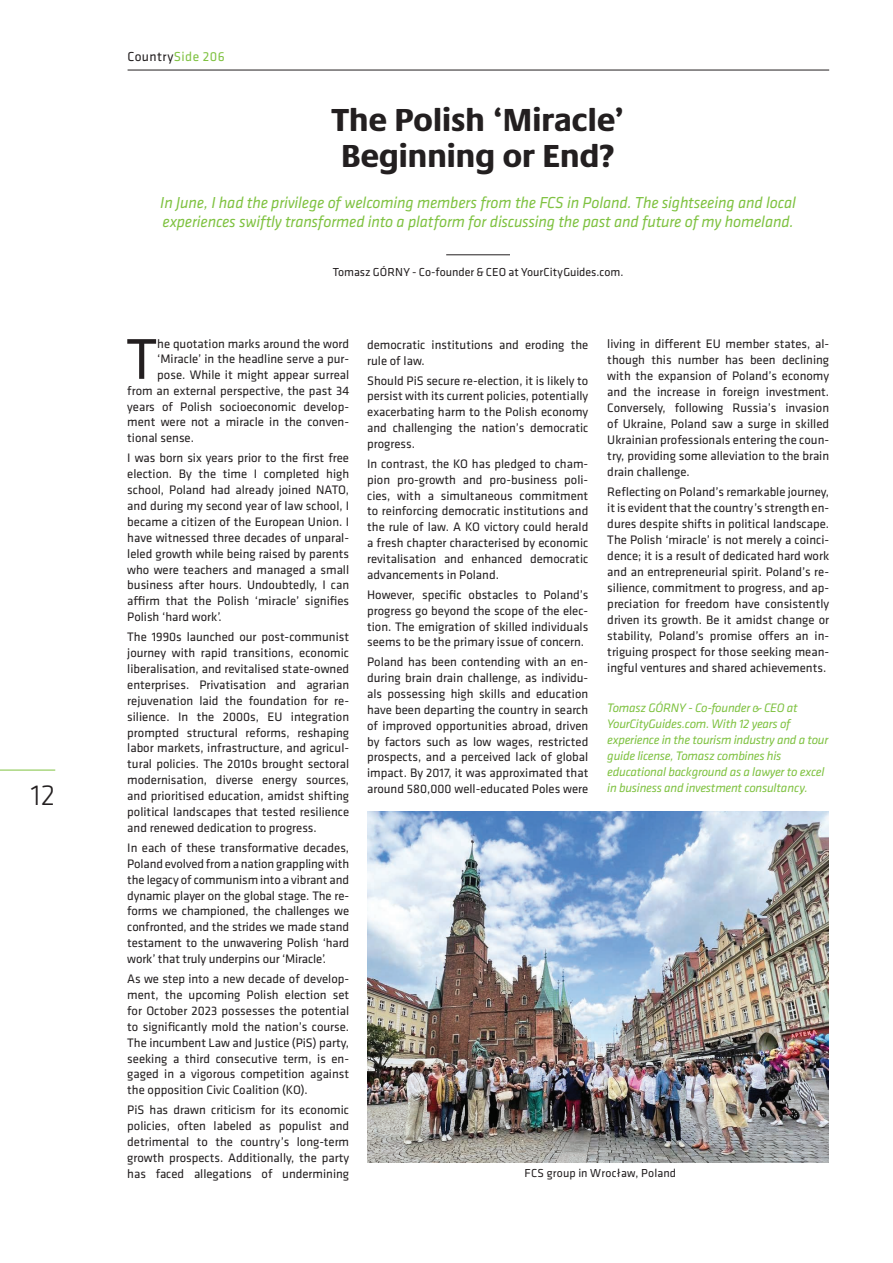
<style>
.page{position:relative;width:893px;height:1263px;background:#fff}
.page>*{position:absolute;margin:0;border:0;box-sizing:border-box;transform-origin:0 0}
.t1{font:59.55px "Klavika";color:#231f20}
.Default{font:800 33px "Praxis Next";letter-spacing:-.015em;color:#231f20}
.t2{font:300 30px "Klavika";color:#231f20}
.GR_TITEL{font:italic 16.5px/19.5px "Klavika";letter-spacing:-.01em;color:#7fc241}
.t3{font:13.5px "Klavika";letter-spacing:.03em;color:#231f20}
.t4{font:12.75px/15.9px "Klavika";color:#231f20;text-align:justify}
.t5{font:italic 12.75px/16px "Klavika";letter-spacing:-.02em;color:#7fc241}
.GR_TITEL-2{font:12px "Klavika";letter-spacing:.005em;color:#231f20}
.s1{color:#7fc241}
</style>
<div class="page">
<hr style="left:0;top:770px;width:55px;height:1px;background:#7fc241">
<hr style="left:446px;top:254px;width:64px;height:1px;background:#231f20">
<hr style="left:128px;top:70px;width:701px;height:1px;background:#231f20">
<img style="left:367px;top:812px;width:461px;height:350px">
<p class="t2" style="left:31px;top:779px;width:26px">12</p>
<p class="t3" style="left:128px;top:49px;width:99px">Country<span class="s1">Side 206</span></p>
<p class="Default" style="left:331px;top:93px;width:295px">The Polish ‘Miracle’</p>
<p class="Default" style="left:341px;top:129px;width:276px">Beginning or End?</p>
<p class="GR_TITEL" style="left:160px;top:193px;width:637px">In June, I had the privilege of welcoming members from the FCS in Poland. The sightseeing and local experiences swiftly transformed into a platform for discussing the past and future of my homeland.</p>
<p class="GR_TITEL-2" style="left:333px;top:266px;width:292px">Tomasz GÓRNY - Co-founder &amp; CEO at YourCityGuides.com.</p>
<p class="t1" style="left:126px;top:327px;width:33px">T</p>
<p class="t4" style="left:157px;top:336px;width:193px">he quotation marks around the word</p>
<p class="t4" style="left:157px;top:351px;width:193px">‘Miracle’ in the headline serve a pur-</p>
<p class="t4" style="left:157px;top:367px;width:193px">pose. While it might appear surreal</p>
<p class="t4" style="left:127px;top:383px;width:223px">from an external perspective, the past 34</p>
<p class="t4" style="left:127px;top:399px;width:223px">years of Polish socioeconomic develop-</p>
<p class="t4" style="left:127px;top:414px;width:223px">ment were not a miracle in the conven-</p>
<p class="t4" style="left:127px;top:430px;width:68px">tional sense.</p>
<p class="t4" style="left:127px;top:450px;width:223px">I was born six years prior to the first free election. By the time I completed high school, Poland had already joined NATO, and during my second year of law school, I became a citizen of the European Union. I have witnessed three decades of unparal&shy;leled growth while being raised by parents who were teachers and managed a small business after hours. Undoubtedly, I can affirm that the Polish ‘miracle’ signifies Polish ‘hard work’.</p>
<p class="t4" style="left:127px;top:629px;width:223px">The 1990s launched our post-communist journey with rapid transitions, economic liberalisation, and revitalised state-owned enterprises. Privatisation and agrarian rejuvenation laid the foundation for re&shy;silience. In the 2000s, EU integration prompted structural reforms, reshaping labor markets, infrastructure, and agricul&shy;tural policies. The 2010s brought sectoral modernisation, diverse energy sources, and prioritised education, amidst shifting political landscapes that tested resilience and renewed dedication to progress.</p>
<p class="t4" style="left:127px;top:840px;width:223px">In each of these transformative decades, Poland evolved from a nation grappling with the legacy of communism into a vibrant and dynamic player on the global stage. The re&shy;forms we championed, the challenges we confronted, and the strides we made stand testament to the unwavering Polish ‘hard work’ that truly underpins our ‘Miracle’.</p>
<p class="t4" style="left:127px;top:971px;width:223px">As we step into a new decade of develop&shy;ment, the upcoming Polish election set for October 2023 possesses the potential to significantly mold the nation’s course.<br>The incumbent Law and Justice (PiS) party, seeking a third consecutive term, is en&shy;gaged in a vigorous competition against the opposition Civic Coalition (KO).</p>
<p class="t4" style="left:127px;top:1102px;width:223px">PiS has drawn criticism for its economic policies, often labeled as populist and detrimental to the country’s long-term growth prospects. Additionally, the party has faced allegations of undermining</p>
<p class="t4" style="left:367px;top:337px;width:223px">democratic institutions and eroding the rule of law.</p>
<p class="t4" style="left:367px;top:373px;width:223px">Should PiS secure re-election, it is likely to persist with its current policies, potentially exacerbating harm to the Polish economy and challenging the nation’s democratic progress.</p>
<p class="t4" style="left:367px;top:456px;width:223px">In contrast, the KO has pledged to cham&shy;pion pro-growth and pro-business poli&shy;cies, with a simultaneous commitment to reinforcing democratic institutions and the rule of law. A KO victory could herald a fresh chapter characterised by economic revitalisation and enhanced democratic advancements in Poland.</p>
<p class="t4" style="left:367px;top:587px;width:223px">However, specific obstacles to Poland’s progress go beyond the scope of the elec&shy;tion. The emigration of skilled individuals seems to be the primary issue of concern.</p>
<p class="t4" style="left:367px;top:654px;width:223px">Poland has been contending with an en&shy;during brain drain challenge, as individu&shy;als possessing high skills and education have been departing the country in search of improved opportunities abroad, driven by factors such as low wages, restricted prospects, and a perceived lack of global impact. By 2017, it was approximated that around 580,000 well-educated Poles were</p>
<p class="t4" style="left:607px;top:336px;width:223px">living in different EU member states, al&shy;though this number has been declining with the expansion of Poland’s economy and the increase in foreign investment.<br>Conversely, following Russia’s invasion of Ukraine, Poland saw a surge in skilled Ukrainian professionals entering the coun&shy;try, providing some alleviation to the brain drain challenge.</p>
<p class="t4" style="left:607px;top:484px;width:223px">Reflecting on Poland’s remarkable journey, it is evident that the country’s strength en&shy;dures despite shifts in political landscape.<br>The Polish ‘miracle’ is not merely a coinci&shy;dence; it is a result of dedicated hard work and an entrepreneurial spirit. Poland’s re&shy;silience, commitment to progress, and ap&shy;preciation for freedom have consistently driven its growth. Be it amidst change or stability, Poland’s promise offers an in&shy;triguing prospect for those seeking mean&shy;ingful ventures and shared achievements.</p>
<p class="t5" style="left:607px;top:700px;width:223px">Tomasz GÓRNY - Co-founder &amp; CEO at YourCityGuides.com. With 12 years of experience in the tourism industry and a tour guide license, Tomasz combines his educational background as a lawyer to excel in business and investment consultancy.</p>
<p class="GR_TITEL-2" style="left:524px;top:1167px;width:153px">FCS group in Wrocław, Poland</p>
</div>
